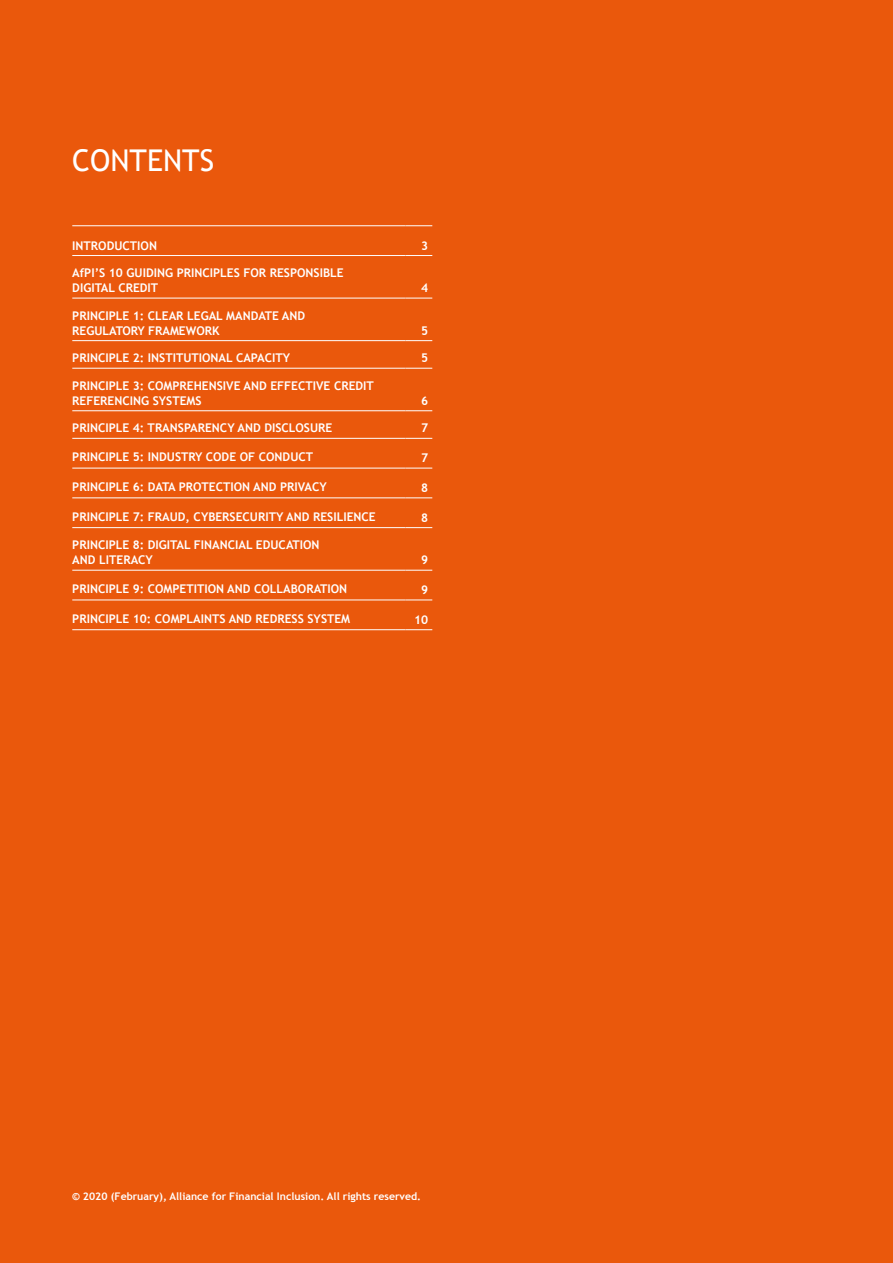
<style>
.page{position:relative;width:893px;height:1263px;background:#ea580c}
.page>*{position:absolute;margin:0;border:0;box-sizing:border-box;transform-origin:0 0}
.t1{font:30px "Trebuchet MS";color:#fff}
.t2{font:700 12px/15px "Trebuchet MS";color:#fff}
.t3{font:700 10.5px "Trebuchet MS";color:#fff}
</style>
<div class="page">
<hr style="left:72px;top:368px;width:333px;height:1px;background:#fff">
<svg style="left:405px;top:368px;width:27px;height:1px"></svg>
<hr style="left:72px;top:410px;width:333px;height:1px;background:#fff">
<svg style="left:405px;top:410px;width:27px;height:1px"></svg>
<hr style="left:72px;top:438px;width:333px;height:1px;background:#fff">
<svg style="left:405px;top:438px;width:27px;height:1px"></svg>
<hr style="left:72px;top:468px;width:333px;height:1px;background:#fff">
<svg style="left:405px;top:468px;width:27px;height:1px"></svg>
<hr style="left:72px;top:497px;width:333px;height:1px;background:#fff">
<svg style="left:405px;top:497px;width:27px;height:1px"></svg>
<hr style="left:72px;top:527px;width:333px;height:1px;background:#fff">
<svg style="left:405px;top:527px;width:27px;height:1px"></svg>
<hr style="left:72px;top:570px;width:333px;height:1px;background:#fff">
<svg style="left:405px;top:570px;width:27px;height:1px"></svg>
<hr style="left:72px;top:600px;width:333px;height:1px;background:#fff">
<svg style="left:405px;top:600px;width:27px;height:1px"></svg>
<hr style="left:72px;top:629px;width:333px;height:1px;background:#fff">
<svg style="left:405px;top:629px;width:27px;height:1px"></svg>
<hr style="left:72px;top:225px;width:333px;height:1px;background:#fff">
<svg style="left:405px;top:225px;width:27px;height:1px"></svg>
<hr style="left:72px;top:255px;width:333px;height:1px;background:#fff">
<svg style="left:405px;top:255px;width:27px;height:1px"></svg>
<hr style="left:72px;top:298px;width:333px;height:1px;background:#fff">
<svg style="left:405px;top:298px;width:27px;height:1px"></svg>
<hr style="left:72px;top:340px;width:333px;height:1px;background:#fff">
<svg style="left:405px;top:340px;width:27px;height:1px"></svg>
<h1 class="t1" style="left:72px;top:143px;width:143px">CONTENTS</h1>
<p class="t2" style="left:72px;top:238px;width:86px">INTRODUCTION</p>
<p class="t2" style="left:421px;top:238px;width:9px">3</p>
<p class="t2" style="left:72px;top:265px;width:273px">AfPI’S 10 GUIDING PRINCIPLES FOR RESPONSIBLE<br>DIGITAL CREDIT</p>
<p class="t2" style="left:421px;top:280px;width:9px">4</p>
<p class="t2" style="left:72px;top:308px;width:234px">PRINCIPLE 1: CLEAR LEGAL MANDATE AND<br>REGULATORY FRAMEWORK</p>
<p class="t2" style="left:421px;top:323px;width:9px">5</p>
<p class="t2" style="left:72px;top:350px;width:219px">PRINCIPLE 2: INSTITUTIONAL CAPACITY</p>
<p class="t2" style="left:421px;top:350px;width:9px">5</p>
<p class="t2" style="left:72px;top:378px;width:303px">PRINCIPLE 3: COMPREHENSIVE AND EFFECTIVE CREDIT<br>REFERENCING SYSTEMS</p>
<p class="t2" style="left:421px;top:393px;width:9px">6</p>
<p class="t2" style="left:72px;top:421px;width:262px">PRINCIPLE 4: TRANSPARENCY AND DISCLOSURE</p>
<p class="t2" style="left:421px;top:421px;width:9px">7</p>
<p class="t2" style="left:72px;top:449px;width:242px">PRINCIPLE 5: INDUSTRY CODE OF CONDUCT</p>
<p class="t2" style="left:421px;top:450px;width:9px">7</p>
<p class="t2" style="left:72px;top:479px;width:256px">PRINCIPLE 6: DATA PROTECTION AND PRIVACY</p>
<p class="t2" style="left:421px;top:480px;width:9px">8</p>
<p class="t2" style="left:72px;top:509px;width:305px">PRINCIPLE 7: FRAUD, CYBERSECURITY AND RESILIENCE</p>
<p class="t2" style="left:421px;top:510px;width:9px">8</p>
<p class="t2" style="left:72px;top:537px;width:249px">PRINCIPLE 8: DIGITAL FINANCIAL EDUCATION<br>AND LITERACY</p>
<p class="t2" style="left:421px;top:552px;width:9px">9</p>
<p class="t2" style="left:72px;top:581px;width:277px">PRINCIPLE 9: COMPETITION AND COLLABORATION</p>
<p class="t2" style="left:421px;top:582px;width:9px">9</p>
<p class="t2" style="left:72px;top:611px;width:279px">PRINCIPLE 10: COMPLAINTS AND REDRESS SYSTEM</p>
<p class="t2" style="left:414px;top:612px;width:16px">10</p>
<p class="t3" style="left:72px;top:1189px;width:350px">© 2020 (February), Alliance for Financial Inclusion. All rights reserved.</p>
</div>
